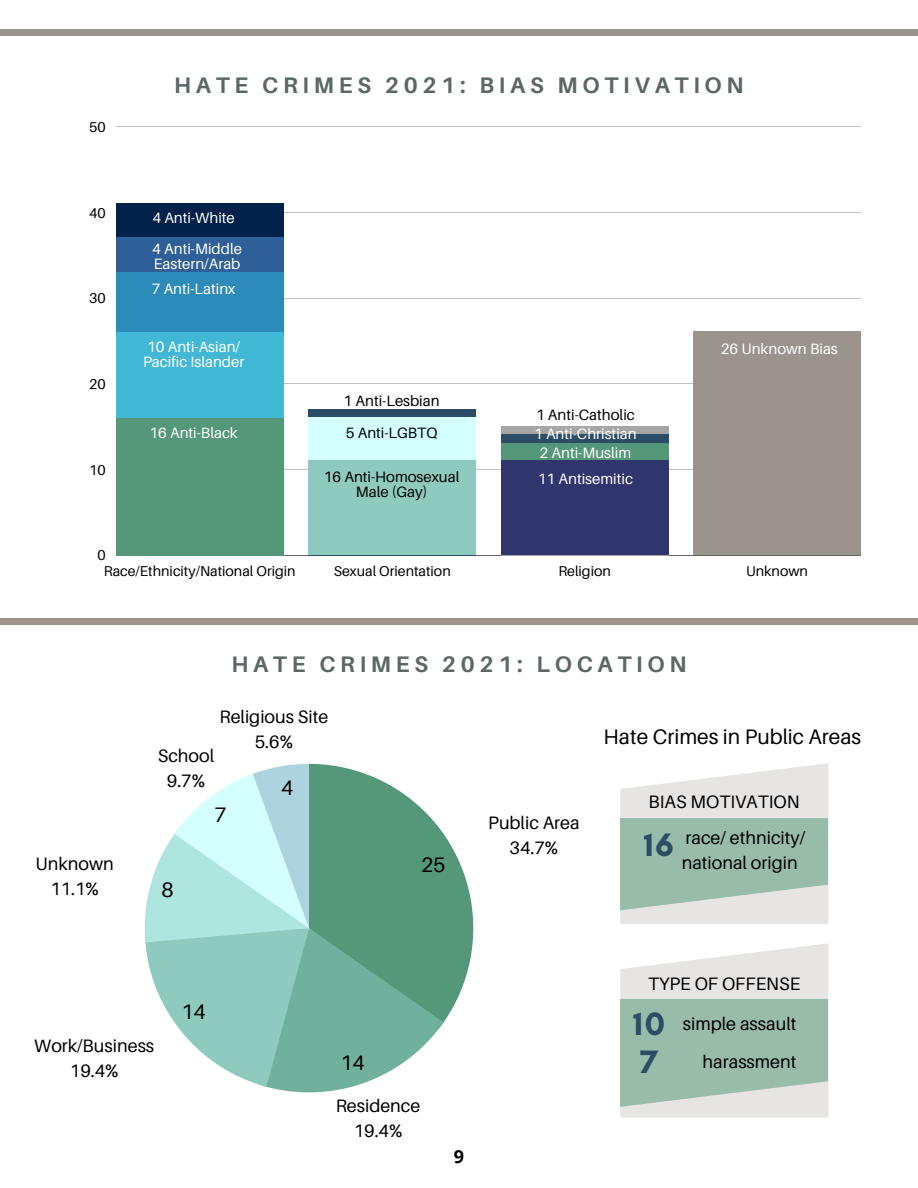
<style>
.page{position:relative;width:918px;height:1188px;background:#fff}
.page>*{position:absolute;margin:0;border:0;box-sizing:border-box;transform-origin:0 0}
.t1{font:700 33px/38.4px "Glacial Indifference";color:#2d4d66}
.t2{font:700 22.5px "Aileron";letter-spacing:.21em;color:#5c6866}
.t3{font:21px "Aileron";color:#000}
.t4{font:18px/24.8px "Aileron";color:#000;text-align:center}
.t5{font:700 18px "Open Sans";color:#000}
.t6{font:15px/14.7px "Aileron";color:#fff}
.t7{font:15px "Aileron";color:#000}
.t8{font:14.25px "Aileron";color:#000}
</style>
<div class="page">
<div style="left:0;top:619px;width:918px;height:5px;background:#9b948c"></div>
<div style="left:0;top:30px;width:918px;height:5px;background:#9b948c"></div>
<svg style="left:145px;top:764px;width:328px;height:328px"></svg>
<svg style="left:620px;top:943px;width:208px;height:175px;background:#bdd0c6"></svg>
<svg style="left:620px;top:763px;width:208px;height:161px;background:#c1d2c9"></svg>
<hr style="left:116px;top:126px;width:745px;height:1px;background:#000">
<hr style="left:116px;top:212px;width:745px;height:1px;background:#000">
<hr style="left:116px;top:298px;width:745px;height:1px;background:#000">
<hr style="left:116px;top:383px;width:745px;height:1px;background:#000">
<hr style="left:116px;top:469px;width:745px;height:1px;background:#000">
<hr style="left:116px;top:555px;width:745px;height:1px;background:#000">
<div style="left:116px;top:203px;width:168px;height:352px;background:#002149"></div>
<div style="left:693px;top:332px;width:168px;height:223px;background:#9b948c"></div>
<div style="left:308px;top:409px;width:168px;height:146px;background:#2d4d66"></div>
<div style="left:308px;top:417px;width:168px;height:138px;background:#d3ffff"></div>
<div style="left:308px;top:461px;width:168px;height:94px;background:#8ecbbe"></div>
<div style="left:501px;top:426px;width:168px;height:129px;background:#a6a6a6"></div>
<div style="left:501px;top:435px;width:168px;height:120px;background:#2d4d66"></div>
<div style="left:501px;top:443px;width:168px;height:112px;background:#549779"></div>
<div style="left:501px;top:460px;width:168px;height:95px;background:#31356e"></div>
<div style="left:116px;top:238px;width:168px;height:317px;background:#2f5f98"></div>
<div style="left:116px;top:272px;width:168px;height:283px;background:#2d8bba"></div>
<div style="left:116px;top:332px;width:168px;height:223px;background:#41b8d5"></div>
<div style="left:116px;top:418px;width:168px;height:137px;background:#549779"></div>
<p class="t8" style="left:89px;top:118px;width:18px">50</p>
<p class="t8" style="left:89px;top:204px;width:18px">40</p>
<p class="t8" style="left:89px;top:289px;width:18px">30</p>
<p class="t8" style="left:89px;top:375px;width:18px">20</p>
<p class="t8" style="left:89px;top:461px;width:18px">10</p>
<p class="t8" style="left:98px;top:547px;width:10px">0</p>
<p class="t2" style="left:174px;top:71px;width:571px">HATE CRIMES 2021: BIAS MOTIVATION</p>
<p class="t6" style="left:152px;top:210px;width:84px">4 Anti-White</p>
<p class="t6" style="left:152px;top:241px;width:91px">4 Anti-Middle<br>Eastern/Arab</p>
<p class="t6" style="left:152px;top:281px;width:85px">7 Anti-Latinx</p>
<p class="t6" style="left:143px;top:339px;width:103px">10 Anti-Asian/<br>Pacific Islander</p>
<p class="t6" style="left:150px;top:425px;width:90px">16 Anti-Black</p>
<p class="t7" style="left:344px;top:391px;width:98px">1 Anti-Lesbian</p>
<p class="t7" style="left:346px;top:423px;width:93px">5 Anti-LGBTQ</p>
<p class="t7" style="left:536px;top:405px;width:100px">1 Anti-Catholic</p>
<p class="t6" style="left:534px;top:426px;width:104px">1 Anti-Christian</p>
<p class="t6" style="left:540px;top:445px;width:93px">2 Anti-Muslim</p>
<p class="t7" style="left:324px;top:467px;width:137px">16 Anti-Homosexual</p>
<p class="t6" style="left:538px;top:471px;width:97px">11 Antisemitic</p>
<p class="t7" style="left:356px;top:482px;width:73px">Male (Gay)</p>
<p class="t6" style="left:721px;top:341px;width:118px">26 Unknown Bias</p>
<p class="t8" style="left:104px;top:562px;width:193px">Race/Ethnicity/National Origin</p>
<p class="t8" style="left:334px;top:562px;width:119px">Sexual Orientation</p>
<p class="t8" style="left:558px;top:562px;width:54px">Religion</p>
<p class="t8" style="left:746px;top:562px;width:63px">Unknown</p>
<p class="t4" style="left:35px;top:851px;width:80px">Unknown<br>11.1%</p>
<p class="t2" style="left:231px;top:651px;width:457px">HATE CRIMES 2021: LOCATION</p>
<p class="t4" style="left:220px;top:704px;width:110px">Religious Site<br>5.6%</p>
<p class="t4" style="left:158px;top:743px;width:58px">School<br>9.7%</p>
<p class="t3" style="left:281px;top:774px;width:14px">4</p>
<p class="t3" style="left:162px;top:877px;width:14px">8</p>
<p class="t3" style="left:215px;top:801px;width:14px">7</p>
<p class="t3" style="left:421px;top:852px;width:26px">25</p>
<p class="t4" style="left:488px;top:810px;width:93px">Public Area<br>34.7%</p>
<p class="t3" style="left:604px;top:723px;width:259px">Hate Crimes in Public Areas</p>
<p class="t4" style="left:649px;top:789px;width:153px">BIAS MOTIVATION</p>
<h1 class="t1" style="left:644px;top:825px;width:32px">16</h1>
<p class="t4" style="left:682px;top:825px;width:125px;text-align:left">race/ ethnicity/ national origin</p>
<p class="t4" style="left:648px;top:971px;width:154px">TYPE OF OFFENSE</p>
<p class="t4" style="left:34px;top:1033px;width:121px">Work/Business<br>19.4%</p>
<p class="t3" style="left:181px;top:998px;width:26px">14</p>
<p class="t3" style="left:340px;top:1049px;width:26px">14</p>
<p class="t4" style="left:336px;top:1093px;width:86px">Residence<br>19.4%</p>
<p class="t5" style="left:454px;top:1144px;width:12px">9</p>
<h1 class="t1" style="left:633px;top:1004px;width:33px">10<br>7</h1>
<p class="t4" style="left:683px;top:1011px;width:115px">simple assault</p>
<p class="t4" style="left:703px;top:1049px;width:95px">harassment</p>
</div>
